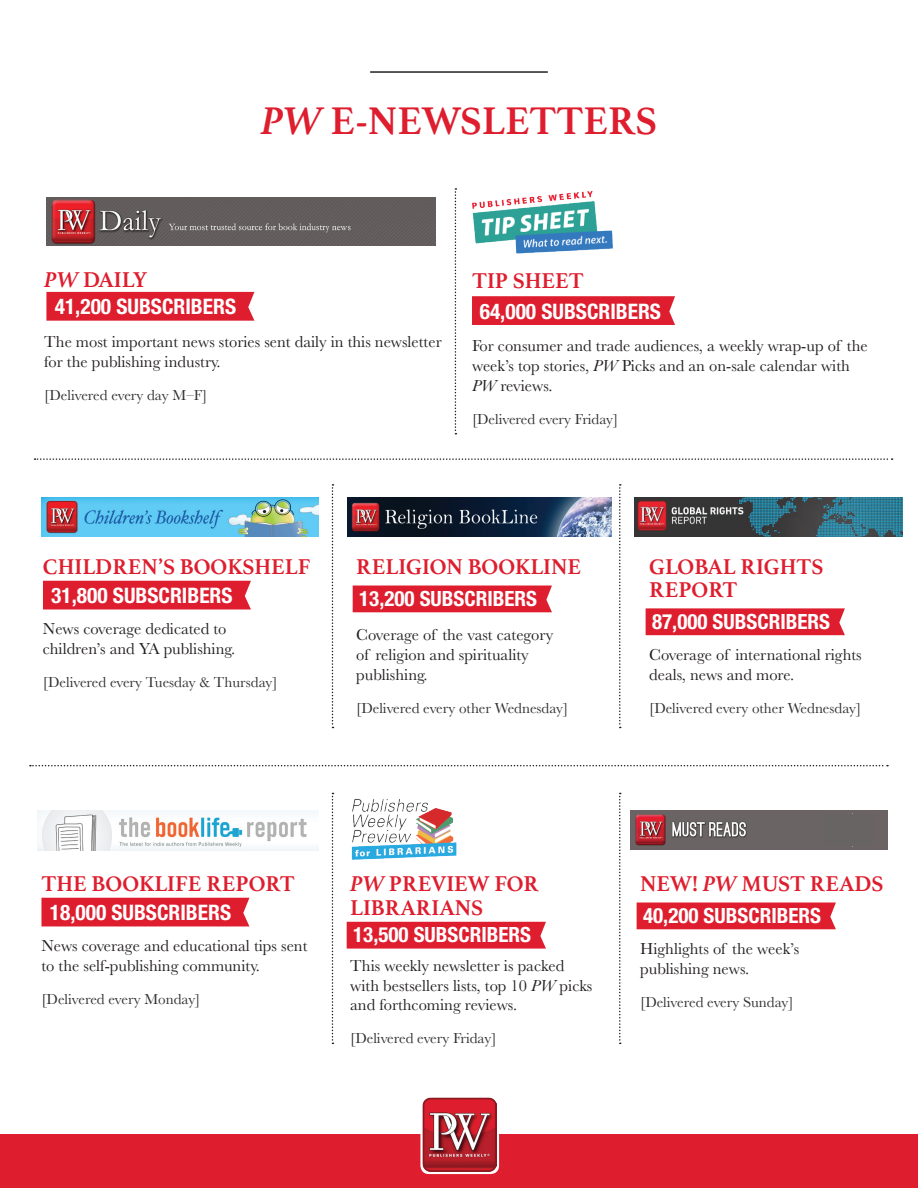
<style>
.page{position:relative;width:918px;height:1188px;background:#fff}
.page>*{position:absolute;margin:0;border:0;box-sizing:border-box;transform-origin:0 0}
.t1{font:700 40.5px "Athelas";color:#de1e2e}
.t2{font:700 22.5px/24px "Athelas";color:#de1e2e}
.t3{font:700 condensed 21.45px "Helvetica Neue LT Std";color:#fff}
.t4{font:700 condensed 21px "Helvetica Neue LT Std";color:#fff}
.t5{font:16.5px/19.8px "Baskerville";color:#231f20}
.t6{font:15px "Baskerville";color:#312f30}
.s1{font-style:italic}
.s2{color:#231f20}
</style>
<div class="page">
<div style="left:0;top:1134px;width:918px;height:54px;background:#de1e2e"></div>
<svg style="left:420px;top:1094px;width:79px;height:80px"></svg>
<img style="left:423px;top:1097px;width:73px;height:74px">
<div style="left:631px;top:810px;width:257px;height:39px;background:#6c6364"></div>
<img style="left:635px;top:814px;width:112px;height:32px">
<hr style="left:370px;top:71px;width:178px;height:2px;background:#231f20">
<svg style="left:455px;top:188px;width:1px;height:246px"></svg>
<svg style="left:332px;top:484px;width:1px;height:244px"></svg>
<svg style="left:332px;top:793px;width:1px;height:251px"></svg>
<svg style="left:619px;top:484px;width:2px;height:244px"></svg>
<svg style="left:619px;top:793px;width:2px;height:251px"></svg>
<svg style="left:35px;top:458px;width:858px;height:2px"></svg>
<svg style="left:30px;top:765px;width:858px;height:1px"></svg>
<div style="left:46px;top:292px;width:208px;height:29px;background:#de1e2e"></div>
<div style="left:472px;top:296px;width:203px;height:29px;background:#de1e2e"></div>
<div style="left:353px;top:586px;width:199px;height:26px;background:#de1e2e"></div>
<div style="left:646px;top:608px;width:199px;height:27px;background:#de1e2e"></div>
<div style="left:637px;top:902px;width:199px;height:27px;background:#de1e2e"></div>
<div style="left:347px;top:922px;width:199px;height:27px;background:#de1e2e"></div>
<div style="left:43px;top:581px;width:208px;height:28px;background:#de1e2e"></div>
<div style="left:41px;top:898px;width:208px;height:28px;background:#de1e2e"></div>
<img style="left:46px;top:197px;width:389px;height:49px">
<img style="left:41px;top:498px;width:278px;height:38px">
<img style="left:38px;top:811px;width:281px;height:40px">
<img style="left:347px;top:498px;width:265px;height:38px">
<img style="left:351px;top:799px;width:106px;height:61px">
<img style="left:634px;top:498px;width:268px;height:38px">
<img style="left:472px;top:190px;width:141px;height:64px">
<h2 class="t2" style="left:44px;top:267px;width:104px"><span class="s1">PW</span> DAILY</h2>
<h1 class="t1" style="left:261px;top:88px;width:135px"><span class="s1">PW</span> E-NEWSLETTERS</h1>
<h2 class="t2" style="left:472px;top:268px;width:113px">TIP SHEET</h2>
<h3 class="t3" style="left:55px;top:294px;width:183px">41,200 SUBSCRIBERS</h3>
<h3 class="t3" style="left:480px;top:298px;width:183px">64,000 SUBSCRIBERS</h3>
<p class="t5" style="left:44px;top:332px;width:399px">The most important news stories sent daily in this newsletter for the publishing industry.</p>
<p class="t6" style="left:44px;top:386px;width:165px"><span class="s2">[</span>Delivered every day M–F]</p>
<p class="t5" style="left:472px;top:336px;width:397px">For consumer and trade audiences, a weekly wrap-up of the week’s top stories, <span class="s1">PW</span> Picks and an on-sale calendar with<br><span class="s1">PW</span> reviews.</p>
<p class="t6" style="left:472px;top:409px;width:148px"><span class="s2">[</span>Delivered every Friday]</p>
<h2 class="t2" style="left:43px;top:554px;width:269px">CHILDREN’S BOOKSHELF</h2>
<h3 class="t3" style="left:51px;top:583px;width:183px">31,800 SUBSCRIBERS</h3>
<h2 class="t2" style="left:356px;top:554px;width:226px">RELIGION BOOKLINE</h2>
<p class="t4" style="left:359px;top:586px;width:179px">13,200 SUBSCRIBERS</p>
<h2 class="t2" style="left:649px;top:555px;width:176px;line-height:22.5px">GLOBAL RIGHTS<br>REPORT</h2>
<p class="t5" style="left:43px;top:619px;width:194px">News coverage dedicated to children’s and YA publishing.</p>
<p class="t6" style="left:43px;top:673px;width:236px"><span class="s2">[</span>Delivered every Tuesday &amp; Thursday]</p>
<p class="t5" style="left:356px;top:625px;width:199px">Coverage of the vast category of religion and spirituality publishing.</p>
<p class="t6" style="left:356px;top:699px;width:214px"><span class="s2">[</span>Delivered every other Wednesday]</p>
<p class="t4" style="left:652px;top:609px;width:179px">87,000 SUBSCRIBERS</p>
<p class="t5" style="left:649px;top:645px;width:214px">Coverage of international rights deals, news and more.</p>
<p class="t6" style="left:649px;top:698px;width:214px"><span class="s2">[</span>Delivered every other Wednesday]</p>
<h2 class="t2" style="left:41px;top:871px;width:255px">THE BOOKLIFE REPORT</h2>
<h3 class="t3" style="left:50px;top:900px;width:183px">18,000 SUBSCRIBERS</h3>
<p class="t5" style="left:41px;top:936px;width:268px">News coverage and educational tips sent to the self-publishing community.</p>
<p class="t6" style="left:41px;top:990px;width:160px"><span class="s2">[</span>Delivered every Monday]</p>
<h2 class="t2" style="left:350px;top:871px;width:190px"><span class="s1">PW</span> PREVIEW FOR<br>LIBRARIANS</h2>
<p class="t4" style="left:353px;top:922px;width:179px">13,500 SUBSCRIBERS</p>
<p class="t5" style="left:350px;top:956px;width:244px">This weekly newsletter is packed with bestsellers lists, top 10 <span class="s1">PW</span> picks and forthcoming reviews.</p>
<p class="t6" style="left:350px;top:1029px;width:148px"><span class="s2">[</span>Delivered every Friday]</p>
<h2 class="t2" style="left:640px;top:871px;width:18px">NEW</h2>
<h2 class="t2" style="left:692px;top:871px;width:193px">! <span class="s1">PW</span> MUST READS</h2>
<p class="t4" style="left:643px;top:903px;width:179px">40,200 SUBSCRIBERS</p>
<p class="t5" style="left:640px;top:939px;width:161px">Highlights of the week’s publishing news.</p>
<p class="t6" style="left:640px;top:993px;width:155px"><span class="s2">[</span>Delivered every Sunday]</p>
</div>
